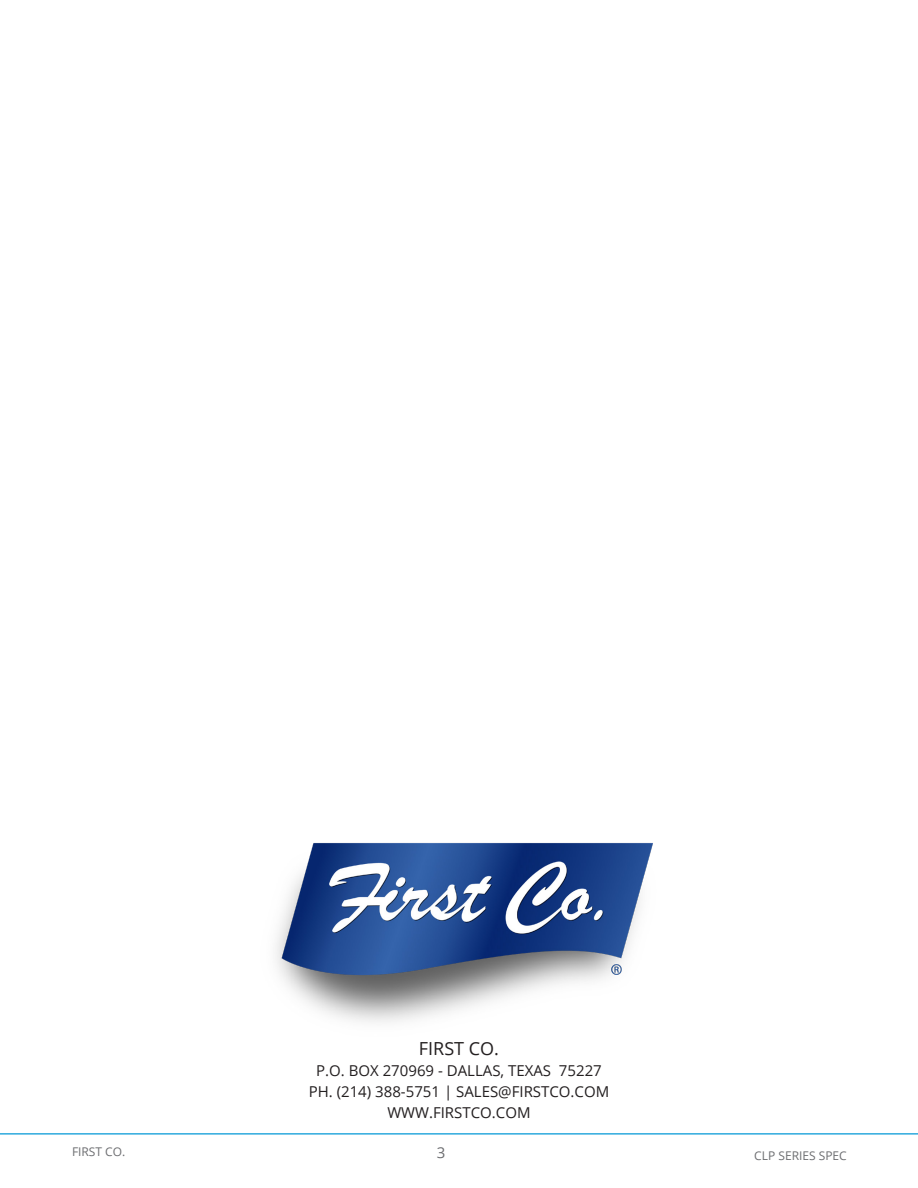
<style>
.page{position:relative;width:918px;height:1188px;background:#fff}
.page>*{position:absolute;margin:0;border:0;box-sizing:border-box;transform-origin:0 0}
.t1{font:18px "Open Sans";color:#231f20}
.t2{font:15px "Open Sans";color:#231f20}
.t3{font:15px "Open Sans";color:#6c6d70}
.t4{font:12px "Open Sans";color:#6c6d70}
</style>
<div class="page">
<hr style="left:0;top:1133px;width:918px;height:2px;background:#2da9dd">
<img style="left:276px;top:843px;width:377px;height:179px">
<p class="t1" style="left:419px;top:1036px;width:82px">FIRST CO.</p>
<p class="t2" style="left:316px;top:1060px;width:287px">P.O. BOX 270969 - DALLAS, TEXAS 75227</p>
<p class="t2" style="left:309px;top:1081px;width:302px">PH. (214) 388-5751 | SALES@FIRSTCO.COM</p>
<p class="t2" style="left:387px;top:1102px;width:145px">WWW.FIRSTCO.COM</p>
<p class="t4" style="left:72px;top:1144px;width:55px">FIRST CO.</p>
<p class="t3" style="left:437px;top:1142px;width:10px">3</p>
<p class="t4" style="left:754px;top:1147px;width:94px">CLP SERIES SPEC</p>
</div>
